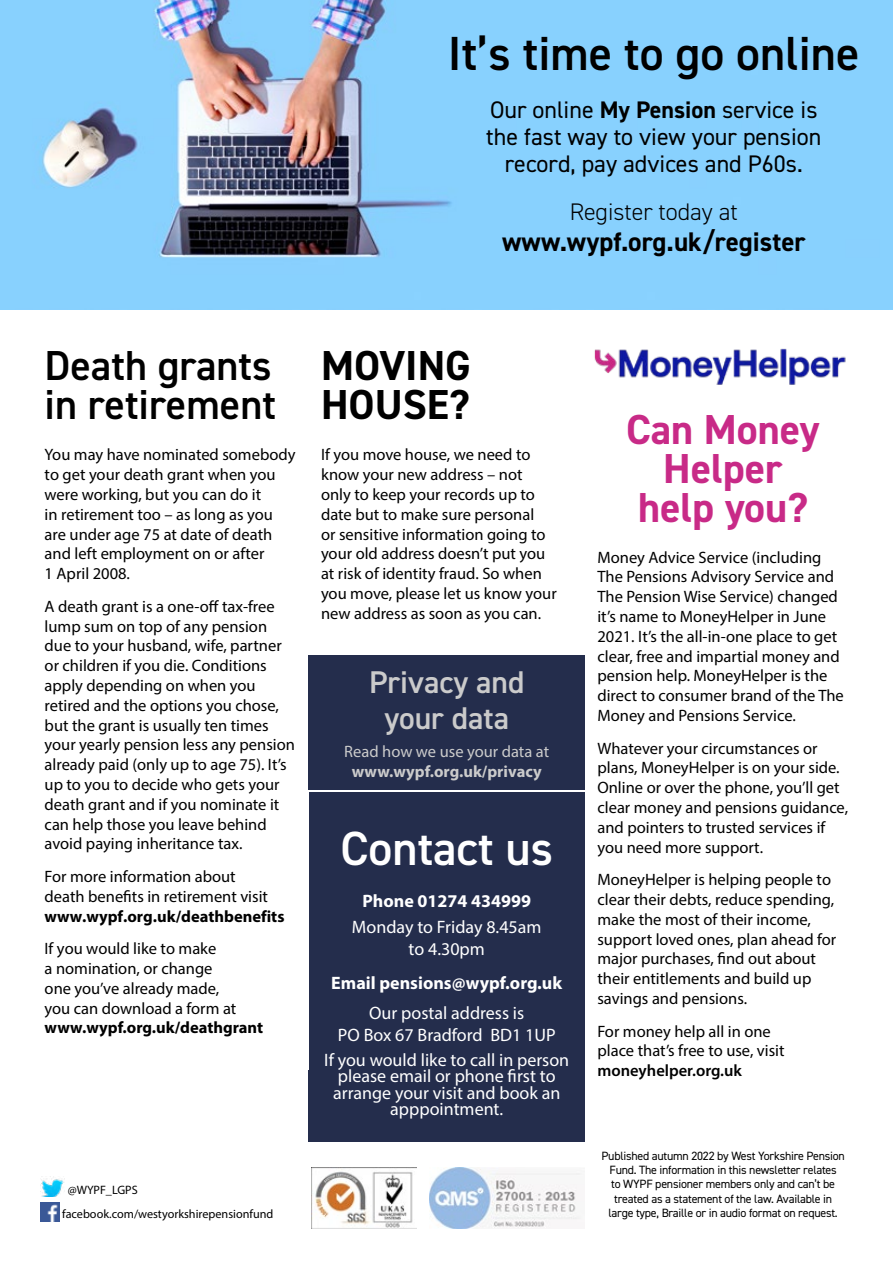
<style>
.page{position:relative;width:893px;height:1263px;background:#fff}
.page>*{position:absolute;margin:0;border:0;box-sizing:border-box;transform-origin:0 0}
.t1{font:600 48px "DIN2014";color:#000}
.t2{font:600 48px "DIN2014";color:#fff}
.t3{font:600 42px/39px "DIN2014";color:#000}
.t4{font:700 42px/39px "DIN2014";color:#c82a87;text-align:center}
.t5{font:700 42px/39px "DIN2014";color:#000}
.t6{font:600 31.5px/36px "DIN2014";color:#cbcbcb;text-align:center}
.t7{font:700 27px "DIN2014";color:#000}
.t8{font:24px/27px "DIN2014";color:#000;text-align:center}
.t9{font:300 24px "DIN2014";color:#000}
.t10{font:18px/16.5px "Myriad Pro";color:#fff;text-align:center}
.t11{font:700 18px "Myriad Pro";color:#fff}
.t12{font:16.5px/19.8px "Myriad Pro";color:#000}
.t13{font:700 16.5px/19.8px "Myriad Pro";color:#cbcbcb;text-align:center}
.t14{font:12.15px "Myriad Pro";color:#000}
.t15{font:12px/14.4px "DIN2014";letter-spacing:-.02em;color:#000;text-align:center}
.s1{font-weight:700}
.s2{font-weight:400}
.s3{font-weight:600}
</style>
<div class="page">
<div style="left:309px;top:792px;width:276px;height:350px;background:#242d4c"></div>
<img style="left:40px;top:1178px;width:25px;height:18px">
<img style="left:40px;top:1202px;width:20px;height:19px">
<img style="left:429px;top:1167px;width:152px;height:61px">
<img style="left:312px;top:1167px;width:104px;height:61px">
<img style="left:594px;top:348px;width:252px;height:37px">
<div style="left:309px;top:655px;width:276px;height:135px;background:#242d4c"></div>
<img style="left:0;top:0;width:893px;height:310px">
<p class="t1" style="left:448px;top:21px;width:413px">It’s time to go online</p>
<p class="t8" style="left:486px;top:96px;width:336px">Our online <span class="s1">My Pension</span> service is the fast way to view your pension record, pay advices and P60s.</p>
<p class="t9" style="left:570px;top:197px;width:170px">Register today at</p>
<p class="t7" style="left:502px;top:224px;width:305px">www.wypf.org.uk/register</p>
<p class="t3" style="left:45px;top:345px;width:233px">Death grants in retirement</p>
<p class="t12" style="left:45px;top:445px;width:252px">You may have nominated somebody to get your death grant when you were working, but you can do it<br>in retirement too – as long as you are under age 75 at date of death and left employment on or after<br>1 April 2008.</p>
<p class="t12" style="left:45px;top:596px;width:252px">A death grant is a one-off tax-free lump sum on top of any pension due to your husband, wife, partner or children if you die. Conditions apply depending on when you retired and the options you chose, but the grant is usually ten times your yearly pension less any pension already paid (only up to age 75). It’s up to you to decide who gets your death grant and if you nominate it can help those you leave behind avoid paying inheritance tax.</p>
<p class="t12" style="left:45px;top:866px;width:241px">For more information about<br>death benefits in retirement visit <span class="s1">www.wypf.org.uk/deathbenefits</span></p>
<p class="t12" style="left:45px;top:938px;width:220px">If you would like to make<br>a nomination, or change<br>one you’ve already made,<br>you can download a form at <span class="s1">www.wypf.org.uk/deathgrant</span></p>
<p class="t5" style="left:321px;top:346px;width:151px">MOVING<br>HOUSE?</p>
<p class="t12" style="left:321px;top:445px;width:237px">If you move house, we need to know your new address – not<br>only to keep your records up to date but to make sure personal<br>or sensitive information going to your old address doesn’t put you at risk of identity fraud. So when you move, please let us know your new address as soon as you can.</p>
<p class="t6" style="left:369px;top:663px;width:157px">Privacy and your data</p>
<p class="t13" style="left:344px;top:741px;width:206px"><span class="s2">Read how we use your data at </span>www.wypf.org.uk/privacy</p>
<p class="t2" style="left:340px;top:816px;width:214px">Contact us</p>
<p class="t11" style="left:362px;top:889px;width:170px">Phone 01274 434999</p>
<p class="t10" style="left:352px;top:916px;width:191px;line-height:21.6px">Monday to Friday 8.45am to 4.30pm</p>
<p class="t11" style="left:331px;top:971px;width:232px">Email pensions@wypf.org.uk</p>
<p class="t10" style="left:338px;top:1002px;width:219px;line-height:21.6px">Our postal address is<br>PO Box 67 Bradford BD1 1UP</p>
<p class="t10" style="left:324px;top:1051px;width:247px">If you would like to call in person please email or phone first to arrange your visit and book an apppointment.</p>
<p class="t14" style="left:68px;top:1182px;width:71px">@WYPF_LGPS</p>
<p class="t14" style="left:62px;top:1207px;width:213px">facebook.com/westyorkshirepensionfund</p>
<p class="t4" style="left:626px;top:409px;width:195px">Can Money<br>Helper help you?</p>
<p class="t12" style="left:597px;top:547px;width:248px">Money Advice Service (including The Pensions Advisory Service and The Pension Wise Service) changed it’s name to MoneyHelper in June 2021. It’s the all-in-one place to get clear, free and impartial money and pension help. MoneyHelper is the direct to consumer brand of the The Money and Pensions Service.</p>
<p class="t12" style="left:597px;top:738px;width:252px">Whatever your circumstances or plans, MoneyHelper is on your side.<br>Online or over the phone, you’ll get clear money and pensions guidance, and pointers to trusted services if you need more support.</p>
<p class="t12" style="left:597px;top:869px;width:240px">MoneyHelper is helping people to clear their debts, reduce spending, make the most of their income, support loved ones, plan ahead for major purchases, find out about their entitlements and build up savings and pensions.</p>
<p class="t12" style="left:597px;top:1021px;width:189px">For money help all in one place that’s free to use, visit <span class="s3">moneyhelper.org.uk</span></p>
<p class="t15" style="left:601px;top:1148px;width:245px">Published autumn 2022 by West Yorkshire Pension Fund. The information in this newsletter relates<br>to WYPF pensioner members only and can’t be treated as a statement of the law. Available in large type, Braille or in audio format on request.</p>
</div>
